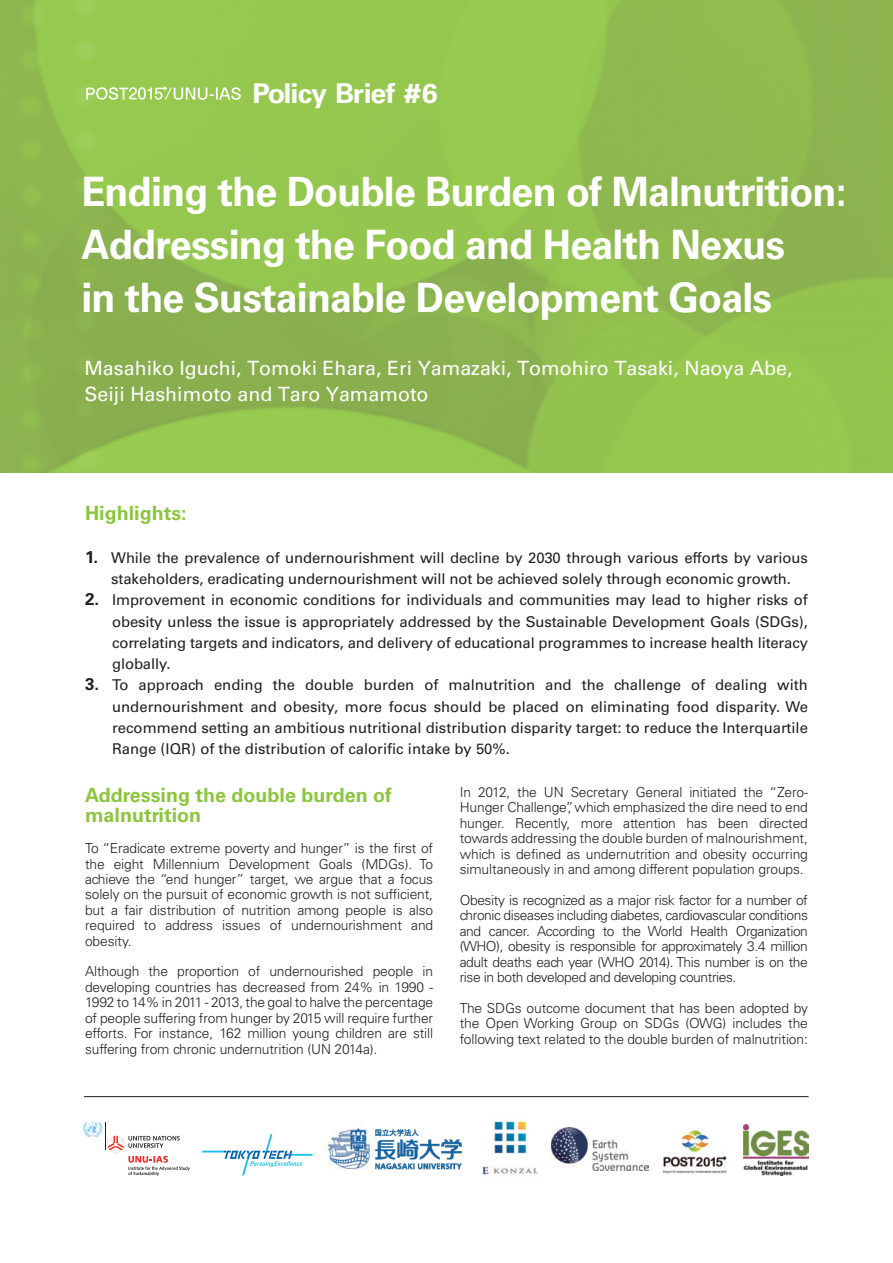
<style>
.page{position:relative;width:893px;height:1263px;background:#fff}
.page>*{position:absolute;margin:0;border:0;box-sizing:border-box;transform-origin:0 0}
.t1{font:700 40.5px/53.1px "Univers LT Std";letter-spacing:-.02em;color:#fff}
.t2{font:700 27.3px "Univers LT Std";letter-spacing:-.035em;color:#fff;scale:1.05 1}
.t3{font:19.65px/26.5px "Univers LT Std";color:#fff}
.t4{font:700 19.65px/20.4px "Univers LT Std";color:#8bc63e}
.t5{font:14.85px/21.3px "Univers LT Std";letter-spacing:-.01em;color:#231f20;text-align:justify}
.t6{font:300 13.8px/15.5px "Univers LT Std";letter-spacing:-.01em;color:#231f20;text-align:justify}
.s1{font-weight:700;font-size:16.95px}
</style>
<div class="page">
<svg style="left:202px;top:1134px;width:111px;height:41px"></svg>
<svg style="left:83px;top:1121px;width:107px;height:55px"></svg>
<img style="left:552px;top:1127px;width:97px;height:44px">
<img style="left:662px;top:1129px;width:65px;height:45px">
<hr style="left:84px;top:1096px;width:724px;height:1px;background:#231f20">
<img style="left:743px;top:1125px;width:65px;height:50px">
<img style="left:0;top:0;width:893px;height:472px">
<svg style="left:174px;top:87px;width:67px;height:13px"></svg>
<svg style="left:165px;top:87px;width:7px;height:13px"></svg>
<svg style="left:86px;top:86px;width:81px;height:14px"></svg>
<img style="left:375px;top:1129px;width:87px;height:41px">
<img style="left:328px;top:1128px;width:46px;height:42px">
<img style="left:481px;top:1120px;width:57px;height:56px">
<p class="t2" style="left:252px;top:77px;width:178px">Policy Brief #6</p>
<p class="t1" style="left:81px;top:165px;width:767px">Ending the Double Burden of Malnutrition:<br>Addressing the Food and Health Nexus<br>in the Sustainable Development Goals</p>
<p class="t3" style="left:84px;top:354px;width:710px">Masahiko Iguchi, Tomoki Ehara, Eri Yamazaki, Tomohiro Tasaki, Naoya Abe,<br>Seiji Hashimoto and Taro Yamamoto</p>
<p class="t4" style="left:85px;top:503px;width:103px">Highlights:</p>
<p class="t5" style="left:111px;top:547px;width:698px;text-indent:-26px"><span class="s1">1.</span> While the prevalence of undernourishment will decline by 2030 through various efforts by various stakeholders, eradicating undernourishment will not be achieved solely through economic growth.</p>
<p class="t5" style="left:112px;top:589px;width:697px;text-indent:-27px"><span class="s1">2.</span> Improvement in economic conditions for individuals and communities may lead to higher risks of obesity unless the issue is appropriately addressed by the Sustainable Development Goals (SDGs), correlating targets and indicators, and delivery of educational programmes to increase health literacy globally.</p>
<p class="t5" style="left:112px;top:674px;width:697px;text-indent:-27px"><span class="s1">3.</span> To approach ending the double burden of malnutrition and the challenge of dealing with undernourishment and obesity, more focus should be placed on eliminating food disparity. We recommend setting an ambitious nutritional distribution disparity target: to reduce the Interquartile Range (IQR) of the distribution of calorific intake by 50%.</p>
<p class="t4" style="left:85px;top:785px;width:308px">Addressing the double burden of malnutrition</p>
<p class="t6" style="left:85px;top:840px;width:350px">To “Eradicate extreme poverty and hunger” is the first of the eight Millennium Development Goals (MDGs). To achieve the “end hunger” target, we argue that a focus solely on the pursuit of economic growth is not sufficient, but a fair distribution of nutrition among people is also required to address issues of undernourishment and obesity.</p>
<p class="t6" style="left:85px;top:964px;width:350px">Although the proportion of undernourished people in developing countries has decreased from 24% in 1990 - 1992 to 14% in 2011 - 2013, the goal to halve the percentage of people suffering from hunger by 2015 will require further efforts. For instance, 162 million young children are still suffering from chronic undernutrition (UN 2014a).</p>
<p class="t6" style="left:460px;top:784px;width:350px">In 2012, the UN Secretary General initiated the “Zero-Hunger Challenge”, which emphasized the dire need to end hunger. Recently, more attention has been directed towards addressing the double burden of malnourishment, which is defined as undernutrition and obesity occurring simultaneously in and among different population groups.</p>
<p class="t6" style="left:460px;top:892px;width:350px">Obesity is recognized as a major risk factor for a number of chronic diseases including diabetes, cardiovascular conditions and cancer. According to the World Health Organization (WHO), obesity is responsible for approximately 3.4 million adult deaths each year (WHO 2014). This number is on the rise in both developed and developing countries.</p>
<p class="t6" style="left:460px;top:1000px;width:350px">The SDGs outcome document that has been adopted by the Open Working Group on SDGs (OWG) includes the following text related to the double burden of malnutrition:</p>
</div>
